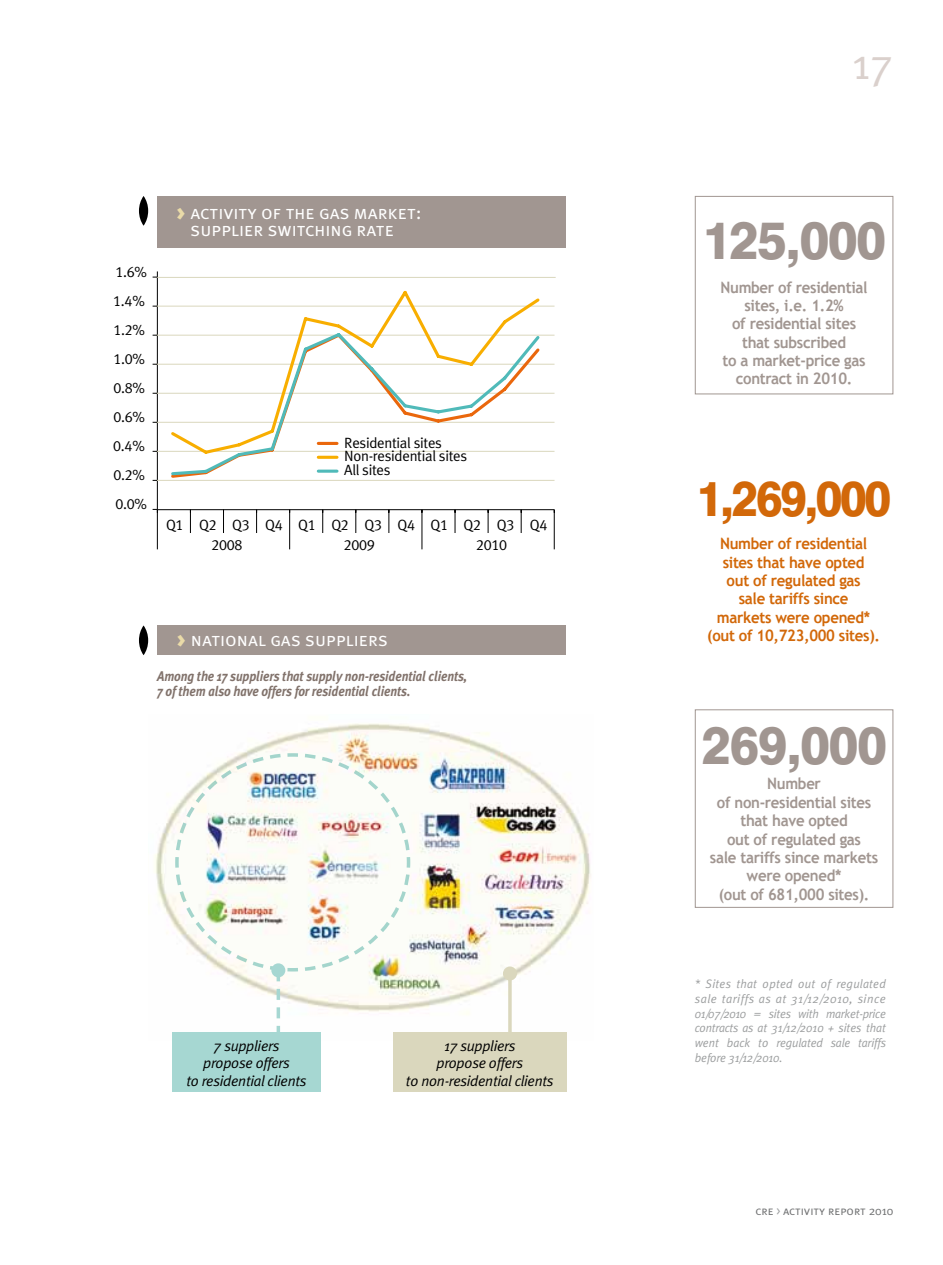
<style>
.page{position:relative;width:943px;height:1265px;background:#fff}
.page>*{position:absolute;margin:0;border:0;box-sizing:border-box;transform-origin:0 0}
.t1{font:800 52.5px "Swiss 721 BT";letter-spacing:-.02em;color:#a19691;scale:.95 1}
.t2{font:800 49px "Swiss 721 BT";letter-spacing:-.05em;color:#d26809;scale:.92 1}
.t3{font:43.75px "Meta Plus Normal";color:#dad0cc}
.t4{font:19.25px/17.5px "Meta Plus Normal Caps";color:#fff}
.t5{font:700 15.75px/18.4px "Trebuchet MS";letter-spacing:-.02em;color:#a19691;text-align:center;scale:.95 1}
.t6{font:700 15.75px/18.4px "Trebuchet MS";letter-spacing:-.02em;color:#d26809;text-align:center;scale:.95 1}
.t7{font:italic 14.88px/17.5px "Meta Plus Normal";letter-spacing:-.02em;color:#000;text-align:center}
.t8{font:14.88px/20.1px "Meta Plus Normal Caps";letter-spacing:-.02em;color:#000}
.t9{font:14.88px/13.8px "Meta Plus Normal";letter-spacing:-.02em;color:#000}
.t10{font:italic 700 14px/15.8px "Meta Plus";letter-spacing:-.01em;color:#81726b;scale:.9 1}
.t11{font:italic 12.25px/14.7px "Meta Plus Normal";letter-spacing:-.01em;color:#9c9e9f;text-align:justify;scale:.96 1}
.t12{font:12.25px "Meta Plus Normal Caps";color:#707172}
.s1{font-family:"Meta Plus";font-weight:900;font-size:24.5px;color:#eadba8}
.s2{color:#9c9e9f}
.s3{font-family:"Meta Plus Normal"}
</style>
<div class="page">
<hr style="left:157px;top:271px;width:1px;height:239px;background:#000">
<hr style="left:157px;top:509px;width:397px;height:1px;background:#000">
<hr style="left:157px;top:510px;width:1px;height:39px;background:#000">
<svg style="left:190px;top:510px;width:1px;height:23px"></svg>
<svg style="left:223px;top:510px;width:1px;height:23px"></svg>
<svg style="left:256px;top:510px;width:1px;height:23px"></svg>
<hr style="left:289px;top:510px;width:1px;height:39px;background:#000">
<svg style="left:322px;top:510px;width:1px;height:23px"></svg>
<svg style="left:355px;top:510px;width:1px;height:23px"></svg>
<svg style="left:388px;top:510px;width:1px;height:23px"></svg>
<hr style="left:421px;top:510px;width:1px;height:39px;background:#000">
<svg style="left:454px;top:510px;width:1px;height:23px"></svg>
<svg style="left:488px;top:510px;width:1px;height:23px"></svg>
<svg style="left:521px;top:510px;width:1px;height:23px"></svg>
<hr style="left:554px;top:510px;width:1px;height:39px;background:#000">
<hr style="left:156px;top:480px;width:398px;height:1px;background:#dad7bd">
<hr style="left:156px;top:451px;width:398px;height:1px;background:#dad7bd">
<hr style="left:156px;top:422px;width:398px;height:1px;background:#dad7bd">
<hr style="left:156px;top:393px;width:398px;height:1px;background:#dad7bd">
<hr style="left:156px;top:364px;width:398px;height:1px;background:#dad7bd">
<hr style="left:156px;top:335px;width:398px;height:1px;background:#dad7bd">
<hr style="left:156px;top:306px;width:398px;height:1px;background:#dad7bd">
<hr style="left:157px;top:277px;width:398px;height:1px;background:#dad7bd">
<svg style="left:168px;top:290px;width:374px;height:161px"></svg>
<svg style="left:169px;top:330px;width:373px;height:147px"></svg>
<div style="left:157px;top:196px;width:408px;height:52px;background:#a19691"></div>
<img style="left:155px;top:723px;width:436px;height:318px">
<hr style="left:508px;top:973px;width:3px;height:105px;background:#dad7bd">
<div style="left:503px;top:966px;width:14px;height:14px;background:#dad7bd;border-radius:50%"></div>
<div style="left:157px;top:625px;width:408px;height:30px;background:#a19691"></div>
<div style="left:393px;top:1033px;width:173px;height:59px;background:#dad7bd"></div>
<img style="left:173px;top:751px;width:239px;height:222px">
<svg style="left:174px;top:871px;width:114px;height:162px"></svg>
<div style="left:271px;top:963px;width:14px;height:14px;background:#a6d7d2;border-radius:50%"></div>
<div style="left:172px;top:1033px;width:149px;height:59px;background:#a6d7d2"></div>
<svg style="left:139px;top:196px;width:9px;height:30px"></svg>
<svg style="left:139px;top:625px;width:9px;height:30px"></svg>
<div style="left:694px;top:196px;width:199px;height:198px;border:1px solid #a19691"></div>
<div style="left:694px;top:709px;width:199px;height:199px;border:1px solid #a19691"></div>
<p class="t8" style="left:115px;top:262px;width:33px">1.6%</p>
<p class="t8" style="left:113px;top:291px;width:33px">1.4%</p>
<p class="t8" style="left:113px;top:320px;width:33px">1.2%</p>
<p class="t8" style="left:113px;top:349px;width:33px">1.0%</p>
<p class="t8" style="left:113px;top:378px;width:33px">0.8%</p>
<p class="t8" style="left:113px;top:407px;width:33px">0.6%</p>
<p class="t8" style="left:113px;top:436px;width:33px">0.4%</p>
<p class="t8" style="left:113px;top:465px;width:33px">0.2%</p>
<p class="t8" style="left:115px;top:494px;width:33px">0.0%</p>
<p class="t4" style="left:190px;top:203px;width:233px;text-indent:-14px"><span class="s1">›</span> activity of the gas market: supplier switching rate</p>
<p class="t9" style="left:344px;top:435px;width:124px">Residential sites<br>Non-residential sites<br>All sites</p>
<p class="t8" style="left:211px;top:514px;width:337px;text-indent:-45px">Q1 Q2 Q3 Q4 Q1 Q2 Q3 Q4 Q1 Q2 Q3 Q4<br>2008</p>
<p class="t8" style="left:344px;top:534px;width:32px">2009</p>
<p class="t8" style="left:476px;top:534px;width:32px">2010</p>
<p class="t4" style="left:177px;top:631px;width:212px"><span class="s1">›</span> national gas suppliers</p>
<p class="t10" style="left:157px;top:668px;width:346px">Among the 17 suppliers that supply non-residential clients,<br>7 of them also have offers for residential clients.</p>
<p class="t7" style="left:186px;top:1037px;width:122px">7 suppliers<br>propose offers<br>to residential clients</p>
<p class="t7" style="left:406px;top:1037px;width:149px">17 suppliers<br>propose offers<br>to non-residential clients</p>
<h3 class="t3" style="left:852px;top:39px;width:43px">17</h3>
<h1 class="t1" style="left:702px;top:209px;width:195px">125,000</h1>
<p class="t5" style="left:720px;top:278px;width:156px">Number of residential sites, i.e. 1.2%<br>of residential sites that subscribed<br>to a market-price gas contract in 2010.</p>
<h2 class="t2" style="left:696px;top:469px;width:213px">1,269,000</h2>
<p class="t6" style="left:707px;top:534px;width:183px">Number of residential sites that have opted<br>out of regulated gas<br>sale tariffs since<br>markets were opened* (out of 10,723,000 sites).</p>
<h1 class="t1" style="left:701px;top:713px;width:197px">269,000</h1>
<p class="t5" style="left:710px;top:775px;width:178px">Number<br>of non-residential sites that have opted<br>out of regulated gas<br>sale tariffs since markets were opened*<br>(out of 681,000 sites).</p>
<p class="t11" style="left:694px;top:976px;width:200px">* Sites that opted out of regulated sale tariffs as at 31/12/2010, since 01/07/2010 = sites with market-price contracts as at 31/12/2010 + sites that went back to regulated sale tariffs before 31/12/2010.</p>
<p class="t12" style="left:755px;top:1204px;width:139px">cre <span class="s2">&gt;</span> activity report <span class="s3">2010</span></p>
</div>
